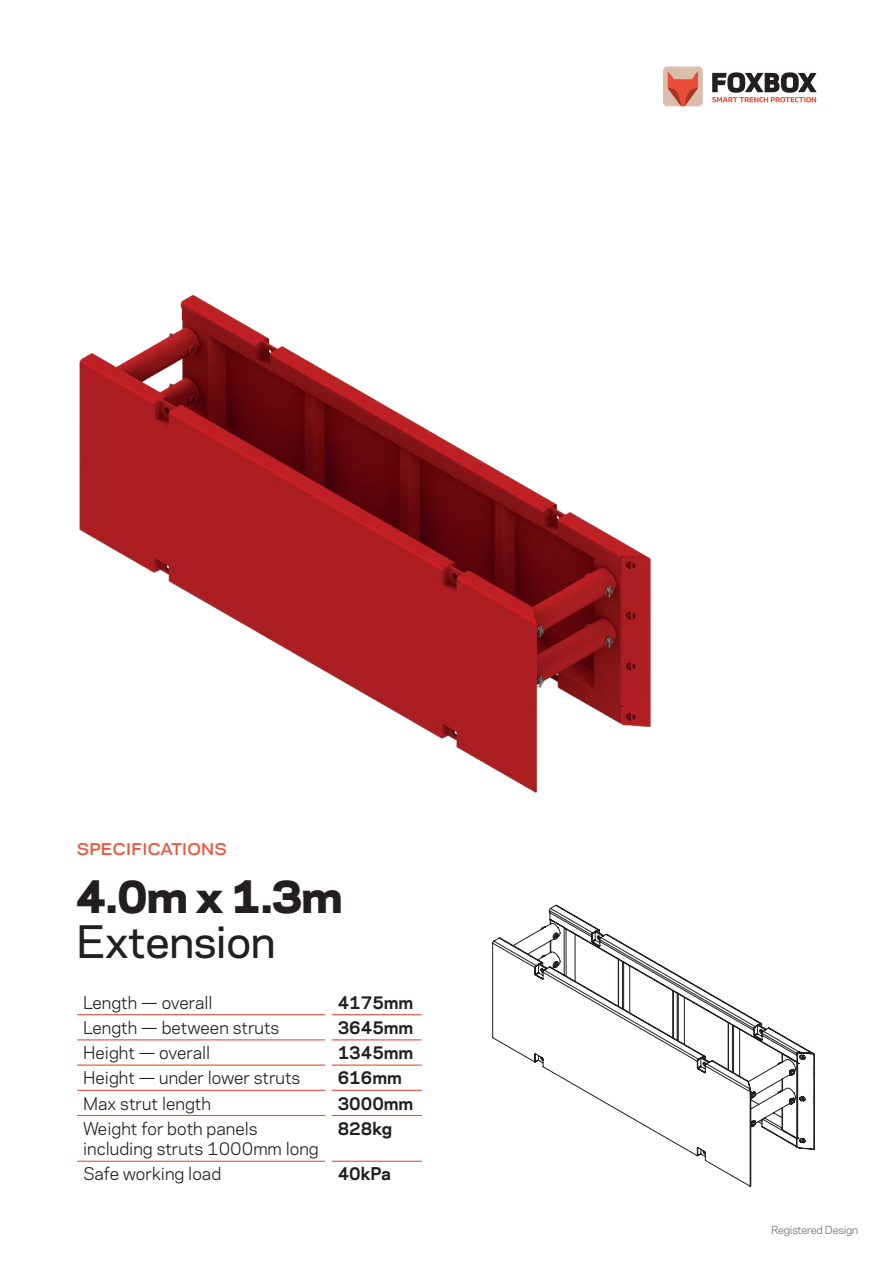
<style>
.page{position:relative;width:893px;height:1263px;background:#fff}
.page>*{position:absolute;margin:0;border:0;box-sizing:border-box;transform-origin:0 0}
.t1{font:800 42px/45px "Polaris";color:#231f20}
.t2{font:500 21px "Polaris";letter-spacing:-.025em;color:#f0553e}
.Table_Data{font:16.5px/20.5px "Polaris";color:#231f20}
.Table_Data-2{font:700 16.5px "Polaris";color:#231f20}
.t3{font:10.5px "Polaris";letter-spacing:-.025em;color:#6c6d70}
.s1{font-weight:500}
</style>
<div class="page">
<svg style="left:663px;top:67px;width:40px;height:39px;background:#da8e7c"></svg>
<svg style="left:712px;top:72px;width:105px;height:30px"></svg>
<hr style="left:77px;top:1014px;width:248px;height:1px;background:#e94e3a">
<hr style="left:77px;top:1039px;width:248px;height:1px;background:#e94e3a">
<hr style="left:77px;top:1064px;width:248px;height:2px;background:#e94e3a">
<hr style="left:77px;top:1090px;width:248px;height:1px;background:#e94e3a">
<hr style="left:77px;top:1115px;width:248px;height:1px;background:#e94e3a">
<hr style="left:77px;top:1161px;width:248px;height:1px;background:#e94e3a">
<hr style="left:332px;top:1014px;width:90px;height:1px;background:#e94e3a">
<hr style="left:332px;top:1039px;width:90px;height:1px;background:#e94e3a">
<hr style="left:332px;top:1064px;width:90px;height:2px;background:#e94e3a">
<hr style="left:332px;top:1090px;width:90px;height:1px;background:#e94e3a">
<hr style="left:332px;top:1115px;width:90px;height:1px;background:#e94e3a">
<hr style="left:332px;top:1161px;width:90px;height:1px;background:#e94e3a">
<img style="left:79px;top:294px;width:572px;height:499px">
<svg style="left:492px;top:905px;width:323px;height:282px"></svg>
<p class="t2" style="left:77px;top:831px;width:152px">specifications</p>
<p class="t1" style="left:77px;top:869px;width:268px">4.0m x 1.3m<br><span class="s1">Extension</span></p>
<p class="Table_Data" style="left:83px;top:991px;width:131px">Length — overall</p>
<p class="Table_Data" style="left:83px;top:1016px;width:198px">Length — between struts</p>
<p class="Table_Data" style="left:83px;top:1041px;width:129px">Height — overall</p>
<p class="Table_Data" style="left:83px;top:1067px;width:219px">Height — under lower struts</p>
<p class="Table_Data" style="left:83px;top:1092px;width:129px">Max strut length</p>
<p class="Table_Data" style="left:83px;top:1117px;width:237px">Weight for both panels including struts 1000mm long</p>
<p class="Table_Data" style="left:83px;top:1163px;width:140px">Safe working load</p>
<p class="Table_Data-2" style="left:338px;top:990px;width:77px">4175mm</p>
<p class="Table_Data-2" style="left:338px;top:1015px;width:77px">3645mm</p>
<p class="Table_Data-2" style="left:338px;top:1040px;width:77px">1345mm</p>
<p class="Table_Data-2" style="left:338px;top:1065px;width:66px">616mm</p>
<p class="Table_Data-2" style="left:338px;top:1091px;width:77px">3000mm</p>
<p class="Table_Data-2" style="left:338px;top:1116px;width:56px">828kg</p>
<p class="Table_Data-2" style="left:338px;top:1161px;width:55px">40kPa</p>
<p class="t3" style="left:771px;top:1222px;width:88px">Registered Design</p>
</div>
